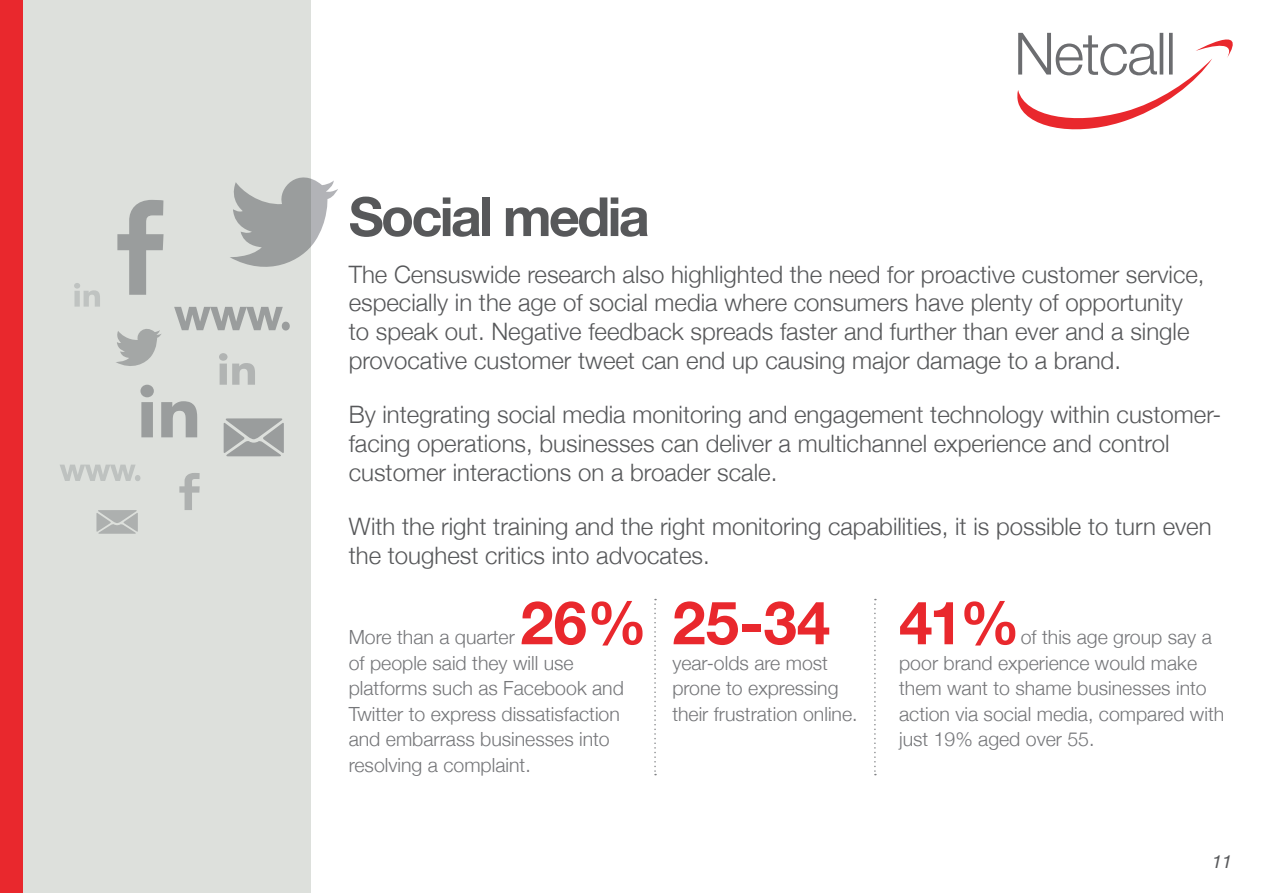
<style>
.page{position:relative;width:1263px;height:893px;background:#fff}
.page>*{position:absolute;margin:0;border:0;box-sizing:border-box;transform-origin:0 0}
.t1{font:700 60px "Helvetica Neue";color:#e9282d}
.t2{font:700 54px "Helvetica Neue";letter-spacing:-.05em;color:#57585a}
.t3{font:300 24px/28.8px "Helvetica Neue";color:#57585a}
.t4{font:300 19.5px/25.5px "Helvetica Neue";color:#757679}
.t5{font:italic 18px "Helvetica Neue";color:#57585a}
</style>
<div class="page">
<svg style="left:1017px;top:33px;width:216px;height:96px"></svg>
<div style="left:0;top:0;width:311px;height:893px;background:#dde0dc"></div>
<div style="left:0;top:0;width:23px;height:893px;background:#e9282d"></div>
<svg style="left:654px;top:599px;width:2px;height:176px"></svg>
<svg style="left:874px;top:599px;width:2px;height:176px"></svg>
<svg style="left:174px;top:307px;width:116px;height:23px"></svg>
<svg style="left:60px;top:465px;width:80px;height:16px"></svg>
<svg style="left:140px;top:385px;width:14px;height:52px"></svg>
<svg style="left:161px;top:401px;width:36px;height:36px"></svg>
<svg style="left:219px;top:353px;width:36px;height:32px"></svg>
<svg style="left:74px;top:283px;width:26px;height:24px"></svg>
<svg style="left:117px;top:200px;width:47px;height:95px"></svg>
<svg style="left:179px;top:473px;width:21px;height:37px"></svg>
<svg style="left:230px;top:177px;width:108px;height:90px"></svg>
<svg style="left:116px;top:329px;width:45px;height:37px"></svg>
<svg style="left:224px;top:418px;width:60px;height:38px;background:#a5a8a8"></svg>
<svg style="left:96px;top:510px;width:42px;height:24px"></svg>
<h2 class="t2" style="left:349px;top:174px;width:303px">Social media</h2>
<p class="t3" style="left:349px;top:258px;width:857px">The Censuswide research also highlighted the need for proactive customer service, especially in the age of social media where consumers have plenty of opportunity to speak out. Negative feedback spreads faster and further than ever and a single provocative customer tweet can end up causing major damage to a brand.</p>
<p class="t3" style="left:349px;top:399px;width:874px">By integrating social media monitoring and engagement technology within customer&shy;facing operations, businesses can deliver a multichannel experience and control customer interactions on a broader scale.</p>
<p class="t3" style="left:349px;top:511px;width:864px">With the right training and the right monitoring capabilities, it is possible to turn even the toughest critics into advocates.</p>
<h1 class="t1" style="left:520px;top:576px;width:311px">26% 25-34</h1>
<p class="t4" style="left:349px;top:674px;width:277px">platforms such as Facebook and<br>Twitter to express dissatisfaction and embarrass businesses into resolving a complaint.</p>
<p class="t4" style="left:349px;top:623px;width:227px">More than a quarter<br>of people said they will use</p>
<p class="t4" style="left:672px;top:649px;width:187px">year-olds are most prone to expressing their frustration online.</p>
<h1 class="t1" style="left:899px;top:576px;width:122px">41%</h1>
<p class="t4" style="left:899px;top:623px;width:327px;text-indent:122px">of this age group say a poor brand experience would make them want to shame businesses into action via social media, compared with just 19% aged over 55.</p>
<p class="t5" style="left:1212px;top:848px;width:22px">11</p>
</div>
